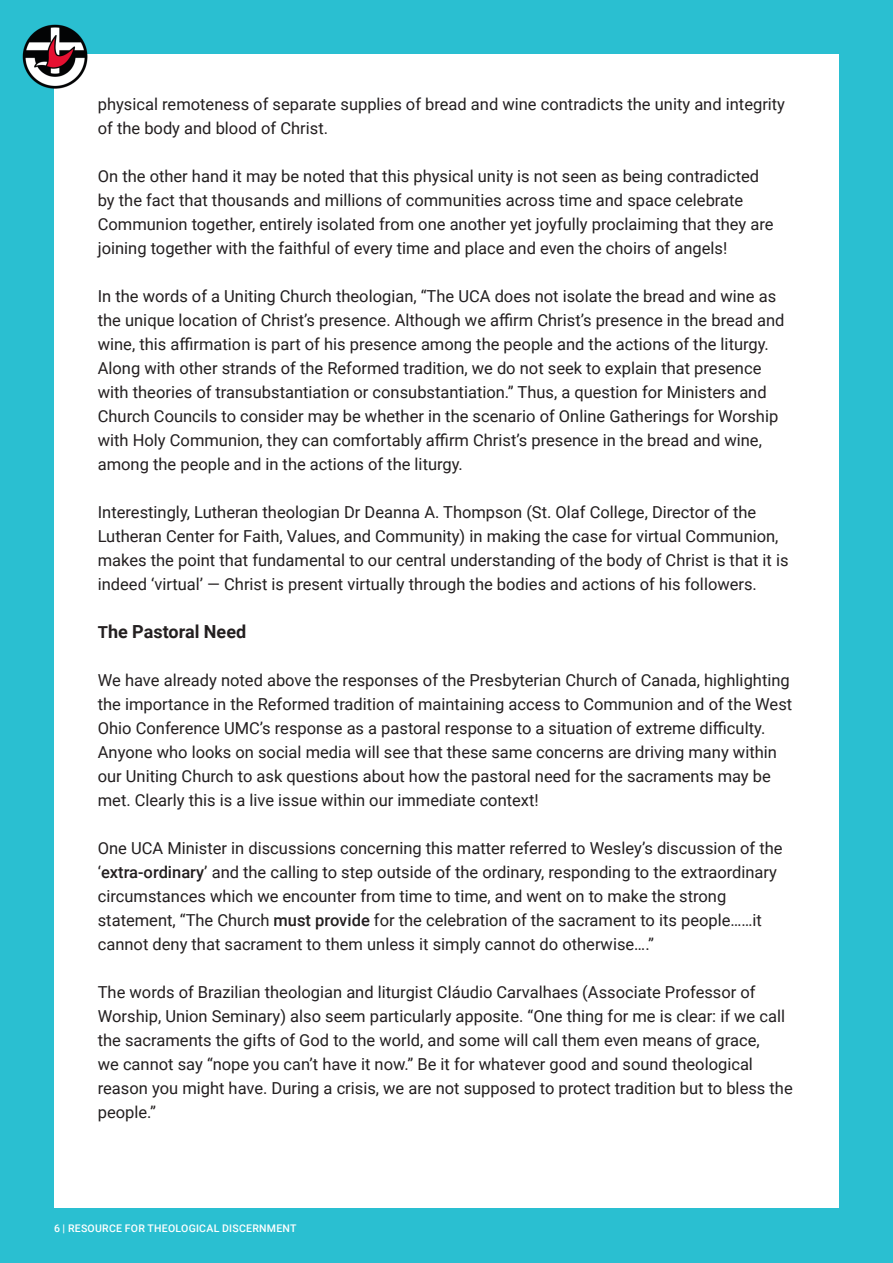
<style>
.page{position:relative;width:893px;height:1263px;background:#2abfd1}
.page>*{position:absolute;margin:0;border:0;box-sizing:border-box;transform-origin:0 0}
.t1{font:700 18px "Roboto";color:#231f20}
.t2{font:16.5px/24px "Roboto";color:#231f20}
.t3{font:500 10.5px "Roboto";letter-spacing:.025em;color:#fff}
.s1{font-size:16.5px}
.s2{font-weight:500}
</style>
<div class="page">
<div style="left:55px;top:55px;width:784px;height:1153px;background:#fff"></div>
<img style="left:22px;top:24px;width:68px;height:66px">
<p class="t2" style="left:98px;top:92px;width:689px">physical remoteness of separate supplies of bread and wine contradicts the unity and integrity of the body and blood of Christ.</p>
<p class="t2" style="left:98px;top:164px;width:677px">On the other hand it may be noted that this physical unity is not seen as being contradicted by the fact that thousands and millions of communities across time and space celebrate Communion together, entirely isolated from one another yet joyfully proclaiming that they are joining together with the faithful of every time and place and even the choirs of angels!</p>
<p class="t2" style="left:98px;top:284px;width:688px">In the words of a Uniting Church theologian, “The UCA does not isolate the bread and wine as the unique location of Christ’s presence. Although we affirm Christ’s presence in the bread and wine, this affirmation is part of his presence among the people and the actions of the liturgy.<br>Along with other strands of the Reformed tradition, we do not seek to explain that presence with theories of transubstantiation or consubstantiation.” Thus, a question for Ministers and Church Councils to consider may be whether in the scenario of Online Gatherings for Worship with Holy Communion, they can comfortably affirm Christ’s presence in the bread and wine, among the people and in the actions of the liturgy.</p>
<p class="t2" style="left:98px;top:500px;width:692px">Interestingly, Lutheran theologian Dr Deanna A. Thompson (St. Olaf College, Director of the Lutheran Center for Faith, Values, and Community) in making the case for virtual Communion, makes the point that fundamental to our central understanding of the body of Christ is that it is indeed ‘virtual’ — Christ is present virtually through the bodies and actions of his followers.</p>
<p class="t1" style="left:98px;top:619px;width:150px"><span class="s1">T</span>he Pastoral Need</p>
<p class="t2" style="left:98px;top:668px;width:696px">We have already noted above the responses of the Presbyterian Church of Canada, highlighting the importance in the Reformed tradition of maintaining access to Communion and of the West Ohio Conference UMC’s response as a pastoral response to a situation of extreme difficulty.<br>Anyone who looks on social media will see that these same concerns are driving many within our Uniting Church to ask questions about how the pastoral need for the sacraments may be met. Clearly this is a live issue within our immediate context!</p>
<p class="t2" style="left:98px;top:836px;width:686px">One UCA Minister in discussions concerning this matter referred to Wesley’s discussion of the ‘<span class="s2">extra-ordinary</span>’ and the calling to step outside of the ordinary, responding to the extraordinary circumstances which we encounter from time to time, and went on to make the strong statement, “The Church <span class="s2">must provide</span> for the celebration of the sacrament to its people……it cannot deny that sacrament to them unless it simply cannot do otherwise….”</p>
<p class="t2" style="left:98px;top:980px;width:696px">The words of Brazilian theologian and liturgist Cláudio Carvalhaes (Associate Professor of Worship, Union Seminary) also seem particularly apposite. “One thing for me is clear: if we call the sacraments the gifts of God to the world, and some will call them even means of grace,<br>we cannot say “nope you can’t have it now.” Be it for whatever good and sound theological reason you might have. During a crisis, we are not supposed to protect tradition but to bless the people.”</p>
<p class="t3" style="left:54px;top:1221px;width:244px">6 | RESOURCE FOR THEOLOGICAL DISCERNMENT</p>
</div>
